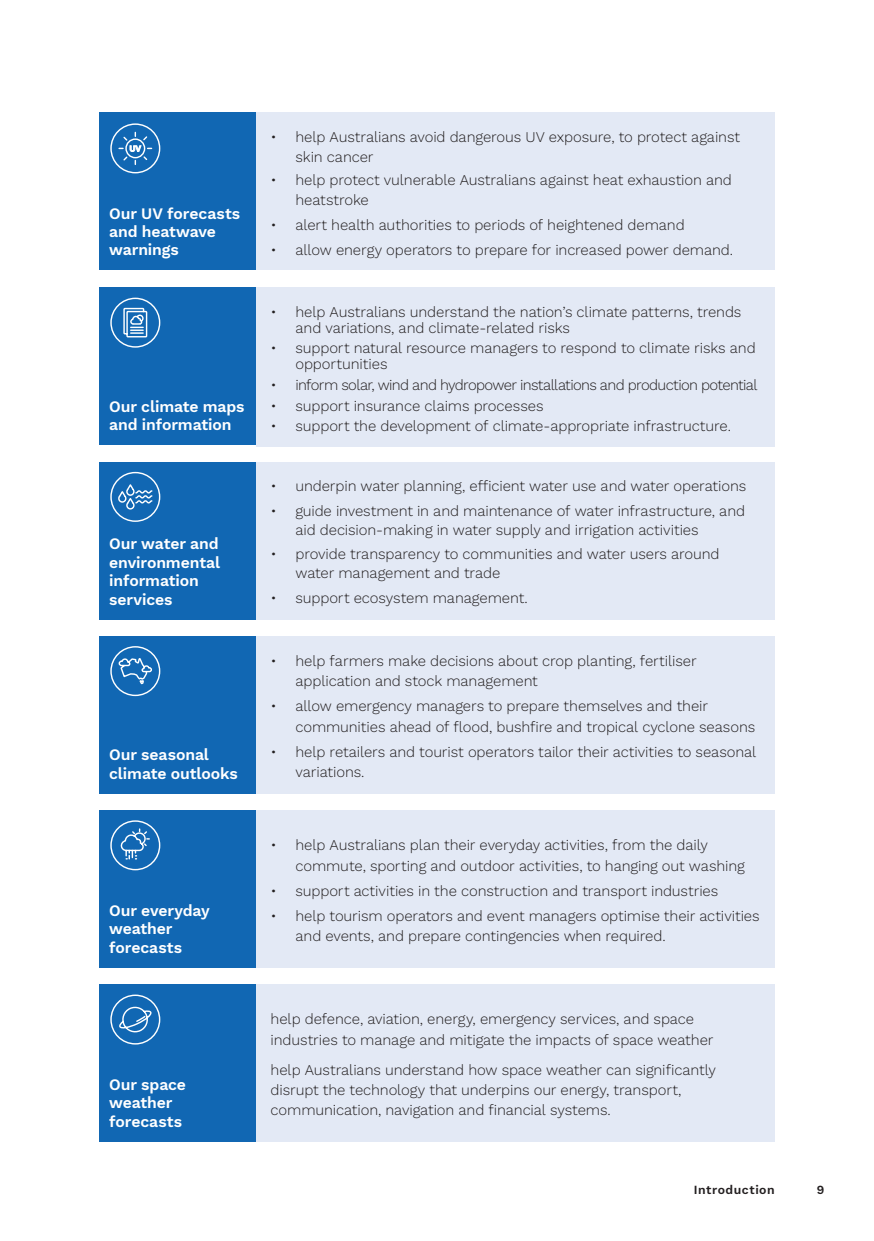
<style>
.page{position:relative;width:874px;height:1241px;background:#fff}
.page>*{position:absolute;margin:0;border:0;box-sizing:border-box;transform-origin:0 0}
.Community_Impacts_H2{font:600 15.75px/18.4px "Work Sans";letter-spacing:-.01em;color:#fff}
.t1{font:300 14.88px/20.1px "Work Sans";letter-spacing:-.01em;color:#231f20}
.t2{font:300 14.88px "Work Sans";letter-spacing:-.045em;color:#231f20}
.t3{font:600 12.25px "Work Sans";letter-spacing:.04em;color:#231f20}
.t4{font:600 8.58px "Work Sans";color:#fff}
</style>
<div class="page">
<div style="left:99px;top:112px;width:156px;height:158px;background:#1167b3"></div>
<div style="left:255px;top:112px;width:519px;height:158px;background:#e3e9f5"></div>
<div style="left:99px;top:287px;width:156px;height:158px;background:#1167b3"></div>
<div style="left:255px;top:287px;width:519px;height:159px;background:#e3e9f5"></div>
<div style="left:99px;top:461px;width:156px;height:158px;background:#1167b3"></div>
<div style="left:255px;top:461px;width:519px;height:158px;background:#e3e9f5"></div>
<div style="left:99px;top:635px;width:156px;height:158px;background:#1167b3"></div>
<div style="left:255px;top:635px;width:519px;height:158px;background:#e3e9f5"></div>
<div style="left:99px;top:809px;width:156px;height:158px;background:#1167b3"></div>
<div style="left:255px;top:809px;width:519px;height:158px;background:#e3e9f5"></div>
<div style="left:99px;top:983px;width:156px;height:158px;background:#1167b3"></div>
<div style="left:255px;top:983px;width:519px;height:158px;background:#e3e9f5"></div>
<svg style="left:110px;top:123px;width:51px;height:51px"></svg>
<svg style="left:110px;top:646px;width:51px;height:50px"></svg>
<svg style="left:110px;top:297px;width:51px;height:51px"></svg>
<svg style="left:110px;top:820px;width:51px;height:50px"></svg>
<svg style="left:110px;top:471px;width:51px;height:51px"></svg>
<svg style="left:110px;top:994px;width:51px;height:51px"></svg>
<p class="t4" style="left:129px;top:142px;width:13px">UV</p>
<h2 class="Community_Impacts_H2" style="left:109px;top:203px;width:132px">Our UV forecasts and heatwave warnings</h2>
<h2 class="Community_Impacts_H2" style="left:109px;top:397px;width:137px">Our climate maps and information</h2>
<h2 class="Community_Impacts_H2" style="left:109px;top:534px;width:112px">Our water and environmental information services</h2>
<h2 class="Community_Impacts_H2" style="left:109px;top:745px;width:130px">Our seasonal climate outlooks</h2>
<h2 class="Community_Impacts_H2" style="left:109px;top:900px;width:102px">Our everyday weather forecasts</h2>
<h2 class="Community_Impacts_H2" style="left:109px;top:1074px;width:78px">Our space weather forecasts</h2>
<p class="t1" style="left:295px;top:126px;width:446px;text-indent:-25px">• help Australians avoid dangerous UV exposure, to protect against skin cancer</p>
<p class="t1" style="left:295px;top:169px;width:438px;text-indent:-25px">• help protect vulnerable Australians against heat exhaustion and heatstroke</p>
<p class="t1" style="left:270px;top:214px;width:415px">• alert health authorities to periods of heightened demand</p>
<p class="t1" style="left:270px;top:239px;width:464px">• allow energy operators to prepare for increased power demand.</p>
<p class="t1" style="left:295px;top:303px;width:447px;line-height:15.8px;text-indent:-25px">• help Australians understand the nation’s climate patterns, trends and variations, and climate-related risks</p>
<p class="t1" style="left:295px;top:340px;width:461px;line-height:15.8px;text-indent:-25px">• support natural resource managers to respond to climate risks and opportunities</p>
<p class="t2" style="left:270px;top:373px;width:488px">• inform solar, wind and hydropower installations and production potential</p>
<p class="t1" style="left:270px;top:395px;width:274px">• support insurance claims processes</p>
<p class="t1" style="left:270px;top:415px;width:461px">• support the development of climate-appropriate infrastructure.</p>
<p class="t1" style="left:270px;top:475px;width:477px">• underpin water planning, efficient water use and water operations</p>
<p class="t1" style="left:295px;top:500px;width:451px;line-height:19.2px;text-indent:-25px">• guide investment in and maintenance of water infrastructure, and aid decision-making in water supply and irrigation activities</p>
<p class="t1" style="left:295px;top:543px;width:425px;line-height:19.2px;text-indent:-25px">• provide transparency to communities and water users around water management and trade</p>
<p class="t1" style="left:270px;top:587px;width:258px">• support ecosystem management.</p>
<p class="t1" style="left:295px;top:650px;width:402px;text-indent:-25px">• help farmers make decisions about crop planting, fertiliser application and stock management</p>
<p class="t1" style="left:295px;top:695px;width:461px;text-indent:-25px">• allow emergency managers to prepare themselves and their communities ahead of flood, bushfire and tropical cyclone seasons</p>
<p class="t1" style="left:295px;top:740px;width:462px;text-indent:-25px">• help retailers and tourist operators tailor their activities to seasonal variations.</p>
<p class="t1" style="left:295px;top:834px;width:450px;text-indent:-25px">• help Australians plan their everyday activities, from the daily commute, sporting and outdoor activities, to hanging out washing</p>
<p class="t1" style="left:270px;top:879px;width:449px">• support activities in the construction and transport industries</p>
<p class="t1" style="left:295px;top:904px;width:465px;text-indent:-25px">• help tourism operators and event managers optimise their activities and events, and prepare contingencies when required.</p>
<p class="t1" style="left:270px;top:1008px;width:444px">help defence, aviation, energy, emergency services, and space industries to manage and mitigate the impacts of space weather</p>
<p class="t1" style="left:270px;top:1058px;width:446px">help Australians understand how space weather can significantly disrupt the technology that underpins our energy, transport, communication, navigation and financial systems.</p>
<p class="t3" style="left:693px;top:1180px;width:82px">Introduction</p>
<p class="t3" style="left:816px;top:1180px;width:9px">9</p>
</div>
